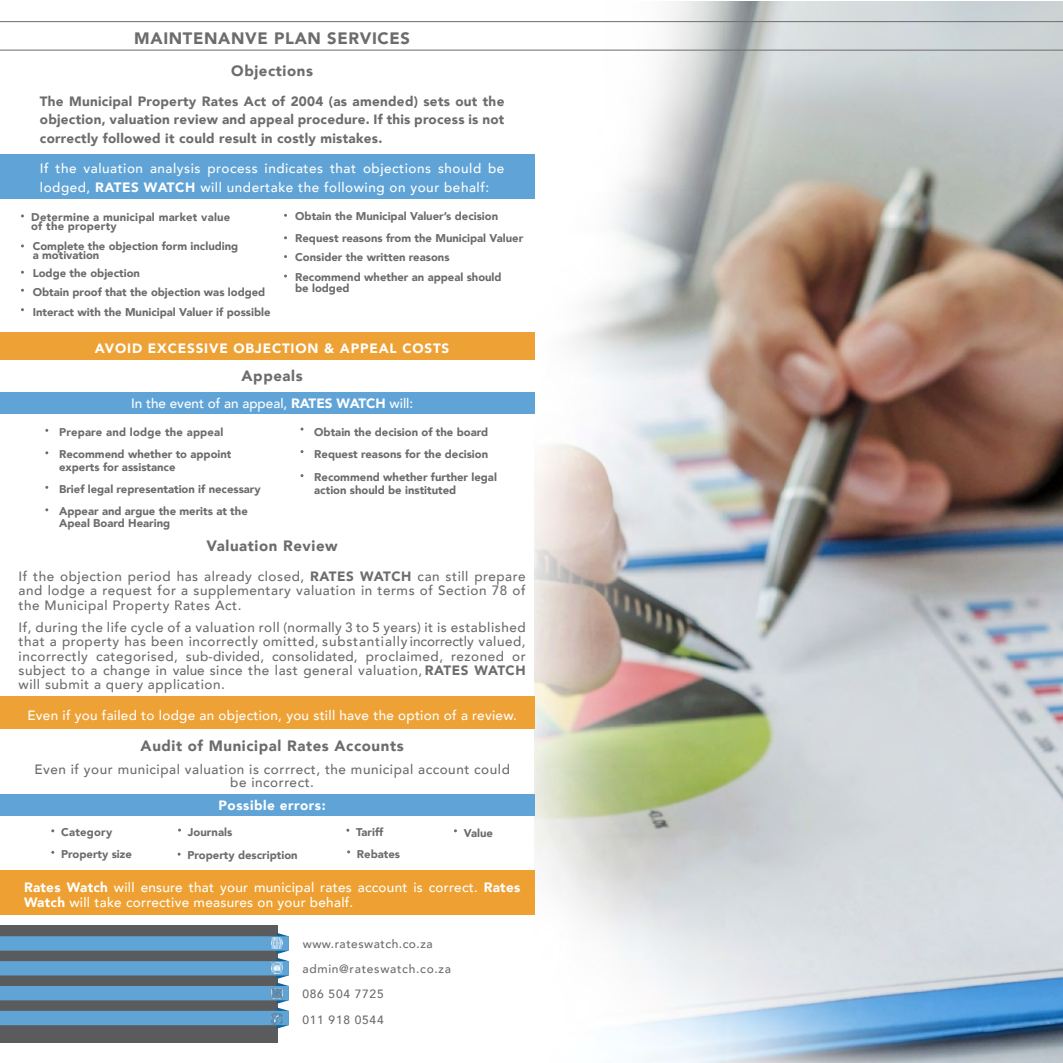
<style>
.page{position:relative;width:1063px;height:1063px;background:#fff}
.page>*{position:absolute;margin:0;border:0;box-sizing:border-box;transform-origin:0 0}
.t1{font:900 16.5px "Avenir";letter-spacing:.04em;color:#6c6c6c}
.t2{font:900 15px "Avenir";letter-spacing:.04em;color:#6c6c6c}
.t3{font:500 13.5px/14.2px "Avenir";letter-spacing:.04em;color:#6c6c6c;text-align:justify}
.t4{font:500 13.5px/14.2px "Avenir";letter-spacing:.02em;color:#fff}
.t5{font:900 13.5px/18.8px "Avenir";letter-spacing:.02em;color:#6c6c6c;text-align:justify}
.t6{font:500 13.5px/18.8px "Avenir";letter-spacing:.04em;color:#fff}
.t7{font:500 13.5px "Avenir";color:#fff}
.t8{font:900 13.5px "Avenir";letter-spacing:.06em;color:#fff}
.t9{font:900 13.5px "Avenir";letter-spacing:.04em;color:#fff}
.t10{font:500 12px/25.3px "Avenir";letter-spacing:.06em;color:#6c6c6c}
.t11{font:900 11.25px/21.8px "Avenir";color:#6c6c6c}
.t12{font:900 11.25px/9.8px "Avenir";letter-spacing:.02em;color:#6c6c6c}
.s1{font-weight:900}
</style>
<div class="page">
<img style="left:535px;top:1px;width:528px;height:1062px">
<div style="left:0;top:926px;width:277px;height:116px;background:#5a5b5d"></div>
<svg style="left:0;top:933px;width:289px;height:96px"></svg>
<svg style="left:0;top:21px;width:1063px;height:30px"></svg>
<div style="left:0;top:155px;width:535px;height:44px;background:#60a4d7"></div>
<div style="left:0;top:333px;width:535px;height:27px;background:#eea134"></div>
<div style="left:0;top:392px;width:535px;height:21px;background:#60a4d7"></div>
<div style="left:0;top:696px;width:534px;height:33px;background:#eea134"></div>
<div style="left:0;top:795px;width:535px;height:21px;background:#60a4d7"></div>
<div style="left:0;top:870px;width:535px;height:45px;background:#eea132"></div>
<h1 class="t1" style="left:134px;top:24px;width:277px">MAINTENANVE PLAN SERVICES</h1>
<h2 class="t2" style="left:231px;top:58px;width:83px">Objections</h2>
<p class="t5" style="left:40px;top:91px;width:466px">The Municipal Property Rates Act of 2004 (as amended) sets out the objection, valuation review and appeal procedure. If this process is not correctly followed it could result in costly mistakes.</p>
<p class="t6" style="left:40px;top:158px;width:466px">If the valuation analysis process indicates that objections should be lodged, <span class="s1">RATES WATCH</span> will undertake the following on your behalf:</p>
<p class="t12" style="left:31px;top:212px;width:201px">Determine a municipal market value of the property</p>
<p class="t11" style="left:33px;top:242px;width:207px;line-height:8.2px">Complete the objection form including a motivation</p>
<p class="t11" style="left:33px;top:263px;width:234px;line-height:19.3px">Lodge the objection<br>Obtain proof that the objection was lodged</p>
<p class="t11" style="left:33px;top:301px;width:239px">Interact with the Municipal Valuer if possible</p>
<p class="t11" style="left:295px;top:205px;width:204px">Obtain the Municipal Valuer’s decision</p>
<p class="t11" style="left:295px;top:227px;width:230px">Request reasons from the Municipal Valuer</p>
<p class="t11" style="left:295px;top:246px;width:156px">Consider the written reasons</p>
<p class="t11" style="left:295px;top:271px;width:208px;line-height:11.2px">Recommend whether an appeal should be lodged</p>
<p class="t8" style="left:95px;top:337px;width:356px">AVOID EXCESSIVE OBJECTION &amp; APPEAL COSTS</p>
<h2 class="t2" style="left:242px;top:363px;width:63px">Appeals</h2>
<p class="t7" style="left:131px;top:392px;width:284px">In the event of an appeal, <span class="s1">RATES WATCH</span> will:</p>
<p class="t11" style="left:59px;top:421px;width:174px">Prepare and lodge the appeal<br>Recommend whether to appoint</p>
<p class="t11" style="left:59px;top:456px;width:203px">experts for assistance<br>Brief legal representation if necessary<br>Appear and argue the merits at the</p>
<p class="t11" style="left:59px;top:512px;width:113px">Apeal Board Hearing</p>
<p class="t11" style="left:314px;top:421px;width:175px">Obtain the decision of the board<br>Request reasons for the decision</p>
<p class="t11" style="left:314px;top:471px;width:184px;line-height:12.8px">Recommend whether further legal action should be instituted</p>
<h2 class="t2" style="left:207px;top:533px;width:133px">Valuation Review</h2>
<p class="t3" style="left:19px;top:568px;width:509px">If the objection period has already closed, <span class="s1">RATES WATCH</span> can still prepare and lodge a request for a supplementary valuation in terms of Section 78 of the Municipal Property Rates Act.</p>
<p class="t3" style="left:19px;top:619px;width:509px">If, during the life cycle of a valuation roll (normally 3 to 5 years) it is established that a property has been incorrectly omitted, substantially incorrectly valued, incorrectly categorised, sub-divided, consolidated, proclaimed, rezoned or subject to a change in value since the last general valuation, <span class="s1">RATES WATCH </span>will submit a query application.</p>
<p class="t4" style="left:27px;top:707px;width:491px">Even if you failed to lodge an objection, you still have the option of a review.</p>
<h2 class="t2" style="left:141px;top:733px;width:265px">Audit of Municipal Rates Accounts</h2>
<p class="t3" style="left:34px;top:762px;width:477px;line-height:13.5px;text-align:center">Even if your municipal valuation is corrrect, the municipal account could be incorrect.</p>
<p class="t9" style="left:219px;top:794px;width:109px">Possible errors:</p>
<p class="t11" style="left:356px;top:820px;width:45px;line-height:22.4px">Tariff<br>Rebates</p>
<p class="t11" style="left:61px;top:821px;width:72px">Category<br>Property size</p>
<p class="t11" style="left:188px;top:821px;width:46px">Journals</p>
<p class="t11" style="left:464px;top:822px;width:31px">Value</p>
<p class="t11" style="left:187px;top:844px;width:112px">Property description</p>
<p class="t4" style="left:24px;top:880px;width:498px"><span class="s1">Rates Watch</span> will ensure that your municipal rates account is correct. <span class="s1">Rates<br>Watch</span> will take corrective measures on your behalf.</p>
<p class="t10" style="left:302px;top:930px;width:150px">www.rateswatch.co.za admin@rateswatch.co.za<br>086 504 7725<br>011 918 0544</p>
</div>
